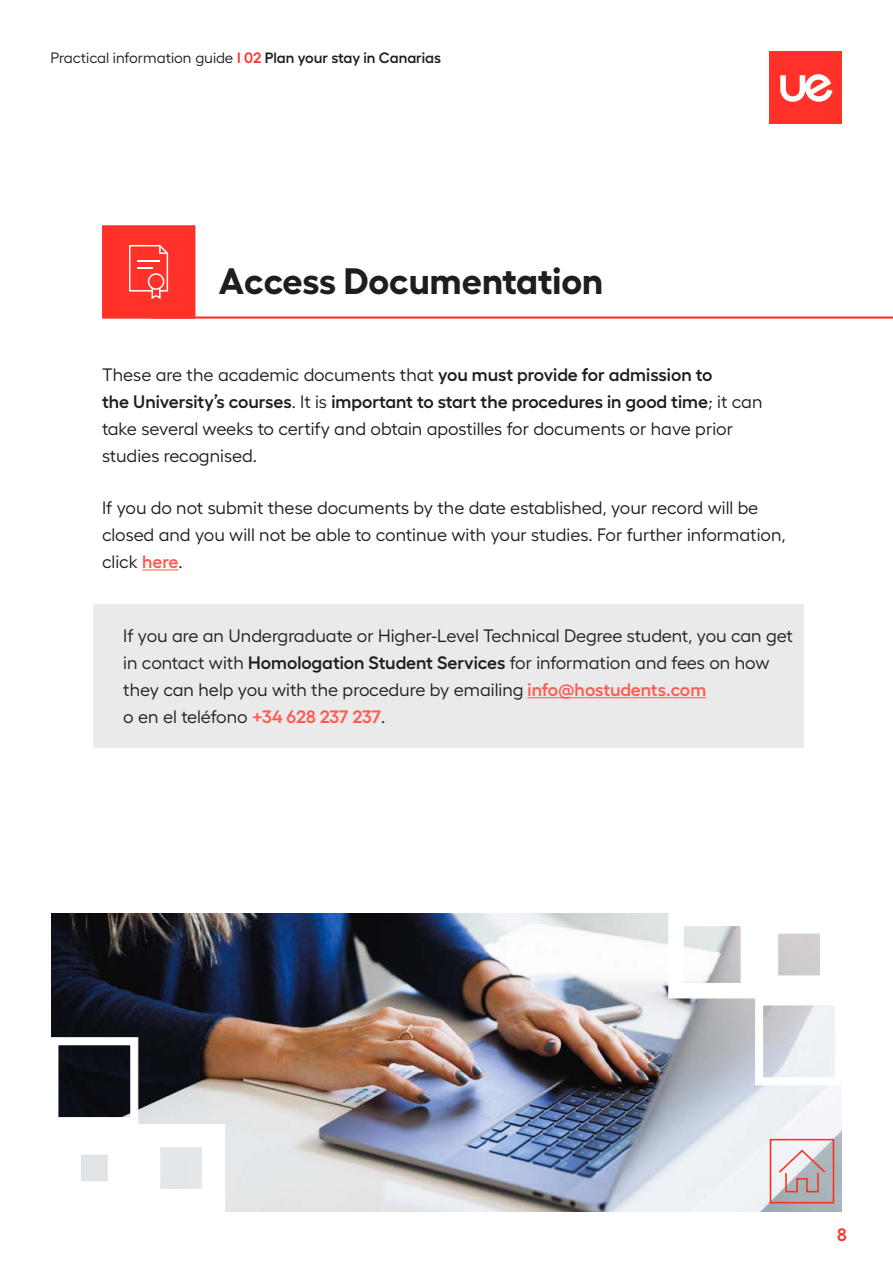
<style>
.page{position:relative;width:893px;height:1263px;background:#fff}
.page>*{position:absolute;margin:0;border:0;box-sizing:border-box;transform-origin:0 0}
.t1{font:700 36.75px "Hellix";color:#1e1e1e}
.t2{font:18px/27px "Hellix";color:#1e1e1e}
.t3{font:600 18px "Hellix";color:#ff3129}
.t4{font:15px "Hellix";color:#1e1e1e}
.s1{font-weight:600;color:#ff3129}
.s2{font-weight:600}
.s3{font-weight:600;color:#ff5a50}
</style>
<div class="page">
<img style="left:51px;top:914px;width:791px;height:297px">
<hr style="left:142px;top:569px;width:37px;height:1px;background:#ff5a50">
<div style="left:94px;top:604px;width:710px;height:143px;background:#eaeaea"></div>
<hr style="left:528px;top:697px;width:178px;height:1px;background:#ff5a50">
<div style="left:770px;top:51px;width:72px;height:72px;background:#ff3129"></div>
<svg style="left:780px;top:74px;width:53px;height:28px"></svg>
<hr style="left:151px;top:316px;width:742px;height:3px;background:#ff3129">
<div style="left:102px;top:225px;width:93px;height:94px;background:#ff3129;border:3px solid #ff3129"></div>
<svg style="left:129px;top:245px;width:39px;height:54px"></svg>
<div style="left:756px;top:998px;width:86px;height:87px;border:8px solid #fff"></div>
<div style="left:51px;top:1038px;width:87px;height:86px;border:8px solid #fff"></div>
<div style="left:50px;top:1037px;width:88px;height:88px;border:1px solid #fff"></div>
<svg style="left:769px;top:1138px;width:66px;height:66px"></svg>
<p class="t4" style="left:50px;top:47px;width:392px">Practical information guide <span class="s1">I 02</span> <span class="s2">Plan your stay in Canarias</span></p>
<h1 class="t1" style="left:219px;top:252px;width:386px">Access Documentation</h1>
<p class="t2" style="left:102px;top:359px;width:662px">These are the academic documents that <span class="s2">you must provide for admission to<br>the University’s courses</span>. It is <span class="s2">important to start the procedures in good time</span>; it can take several weeks to certify and obtain apostilles for documents or have prior studies recognised.</p>
<p class="t2" style="left:102px;top:492px;width:685px">If you do not submit these documents by the date established, your record will be closed and you will not be able to continue with your studies. For further information, click <span class="s3">here</span>.</p>
<p class="t2" style="left:123px;top:620px;width:671px">If you are an Undergraduate or Higher-Level Technical Degree student, you can get in contact with <span class="s2">Homologation Student Services</span> for information and fees on how they can help you with the procedure by emailing <span class="s3">info@hostudents.com<br></span>o en el teléfono <span class="s3">+34 628 237 237</span>.</p>
<p class="t3" style="left:837px;top:1220px;width:11px">8</p>
</div>
